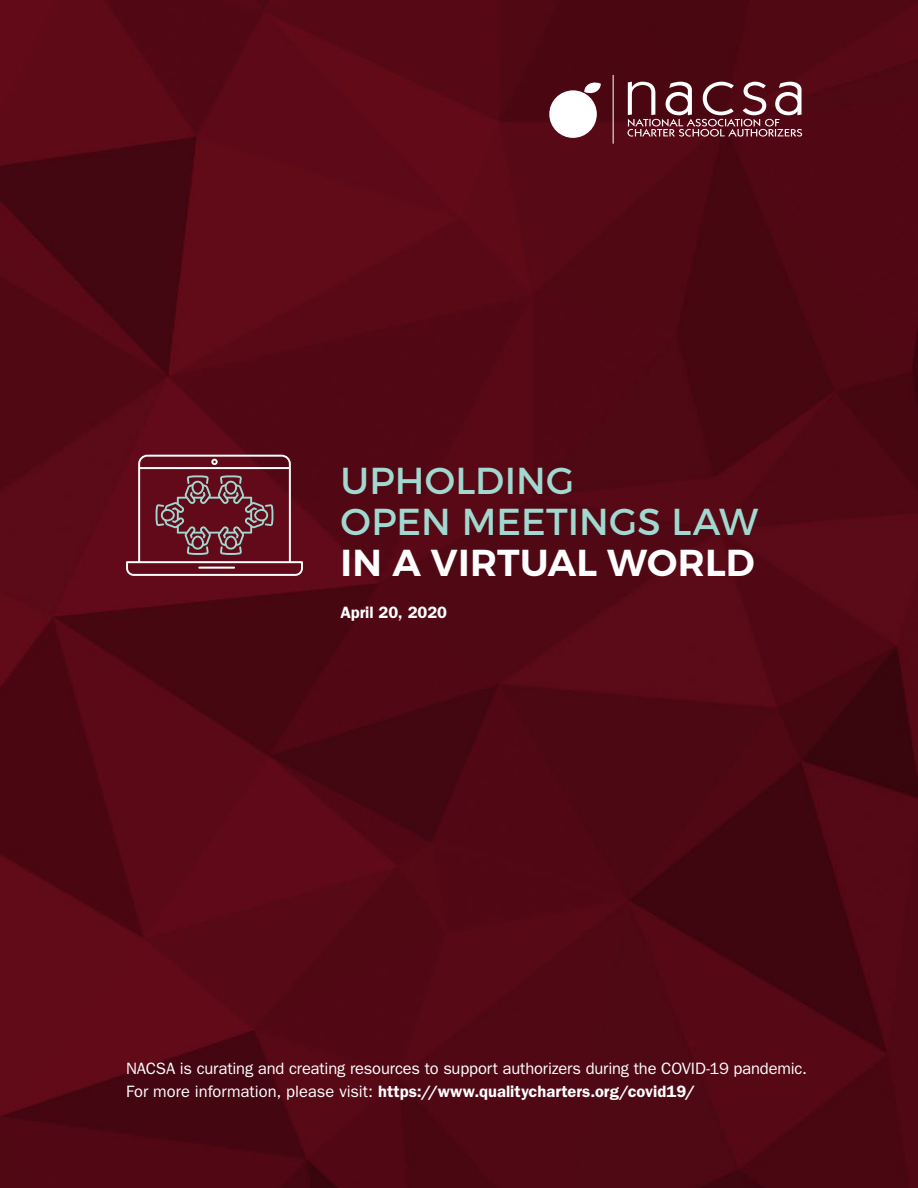
<style>
.page{position:relative;width:918px;height:1188px;background:#fff}
.page>*{position:absolute;margin:0;border:0;box-sizing:border-box;transform-origin:0 0}
.t1{font:37.5px/40.8px "Montserrat";color:#a1d8d0}
.t2{font:600 37.5px "Montserrat";letter-spacing:.005em;color:#fff}
.t3{font:16.5px/22.5px "Franklin Gothic";letter-spacing:-.01em;color:#fff}
.t4{font:600 16.5px "Franklin Gothic";letter-spacing:-.005em;color:#fff}
.s1{font-weight:600}
</style>
<div class="page">
<img style="left:0;top:0;width:918px;height:1188px">
<div style="left:549px;top:90px;width:48px;height:48px;background:#fff;border-radius:50%"></div>
<svg style="left:584px;top:81px;width:17px;height:13px"></svg>
<hr style="left:613px;top:75px;width:1px;height:69px;background:#fff">
<svg style="left:627px;top:82px;width:175px;height:55px"></svg>
<svg style="left:126px;top:455px;width:177px;height:121px;background:#732f3c"></svg>
<h1 class="t1" style="left:341px;top:460px;width:419px">UPHOLDING<br>OPEN MEETINGS LAW</h1>
<h1 class="t2" style="left:341px;top:539px;width:415px">IN A VIRTUAL WORLD</h1>
<p class="t4" style="left:340px;top:603px;width:108px">April 20, 2020</p>
<p class="t3" style="left:126px;top:1057px;width:683px">NACSA is curating and creating resources to support authorizers during the COVID-19 pandemic.<br>For more information, please visit: <span class="s1">https://www.qualitycharters.org/covid19/</span></p>
</div>
